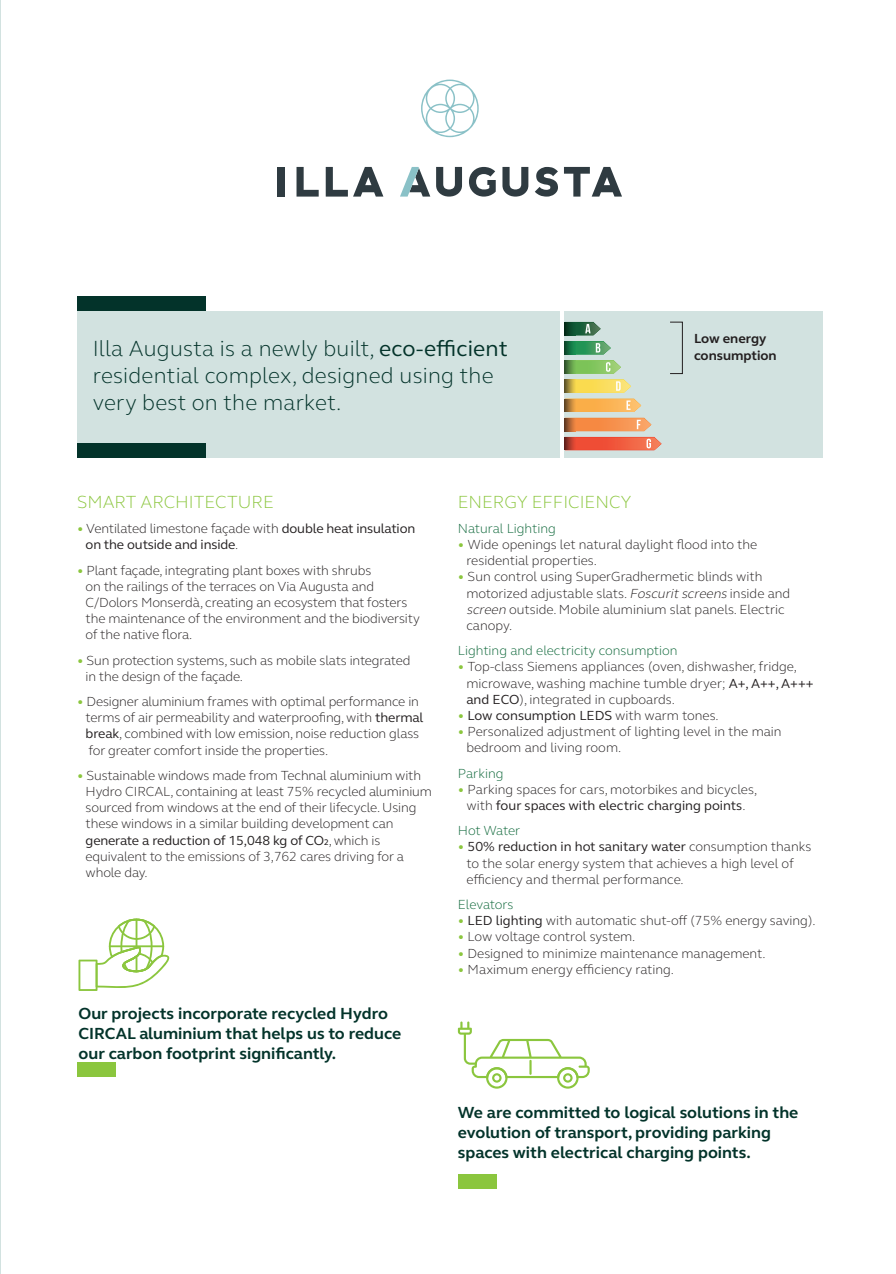
<style>
.page{position:relative;width:896px;height:1274px;background:#fff}
.page>*{position:absolute;margin:0;border:0;box-sizing:border-box;transform-origin:0 0}
.t1{font:300 22.5px/27px "FS Elliot Pro";letter-spacing:.01em;color:#03332a}
.t2{font:300 18px "FS Elliot Pro";color:#8bc63e}
.t3{font:700 16.5px/19.8px "FS Elliot Pro";color:#03332a}
.t4{font:300 13.5px/16.2px "FS Elliot Pro";letter-spacing:-.01em;color:#231f20}
.t5{font:13.5px/16.2px "FS Elliot Pro";letter-spacing:-.01em;color:#231f20}
.t6{font:300 13.5px "FS Elliot Pro";color:#0c6638}
.t7{font:700 13.5px/16.2px "FS Elliot Pro";color:#231f20}
.t8{font:300 13.5px "FS Elliot Pro";letter-spacing:-.025em;color:#0c6638}
.s1{font-weight:400}
.s2{font-weight:300;color:#8bc63e}
.s3{font-weight:300}
.s4{color:#8bc63e}
.s5{font-style:italic}
</style>
<div class="page">
<div style="left:77px;top:311px;width:483px;height:147px;background:#d2e2e0"></div>
<div style="left:564px;top:311px;width:258px;height:147px;background:#d2e2e0"></div>
<div style="left:458px;top:1174px;width:39px;height:15px;background:#8bc63e"></div>
<div style="left:77px;top:1062px;width:38px;height:15px;background:#8bc63e"></div>
<svg style="left:421px;top:80px;width:57px;height:57px"></svg>
<div style="left:277px;top:167px;width:7px;height:30px;background:#2f3b41"></div>
<svg style="left:296px;top:167px;width:22px;height:30px"></svg>
<svg style="left:326px;top:167px;width:57px;height:30px"></svg>
<svg style="left:400px;top:167px;width:30px;height:30px"></svg>
<svg style="left:436px;top:167px;width:26px;height:30px"></svg>
<svg style="left:469px;top:167px;width:26px;height:30px"></svg>
<svg style="left:502px;top:167px;width:26px;height:30px"></svg>
<svg style="left:535px;top:167px;width:23px;height:30px"></svg>
<svg style="left:564px;top:167px;width:58px;height:30px"></svg>
<svg style="left:78px;top:918px;width:92px;height:73px"></svg>
<svg style="left:458px;top:1021px;width:131px;height:68px"></svg>
<svg style="left:565px;top:322px;width:35px;height:13px"></svg>
<svg style="left:565px;top:341px;width:45px;height:13px"></svg>
<svg style="left:565px;top:360px;width:66px;height:33px"></svg>
<svg style="left:565px;top:399px;width:76px;height:13px"></svg>
<svg style="left:565px;top:418px;width:86px;height:13px"></svg>
<svg style="left:565px;top:437px;width:96px;height:13px"></svg>
<div style="left:77px;top:443px;width:128px;height:15px;background:#03332a"></div>
<div style="left:77px;top:296px;width:128px;height:15px;background:#03332a"></div>
<hr style="left:0;top:0;width:1px;height:1274px;background:#d2e2e0">
<h1 class="t1" style="left:93px;top:334px;width:416px">Illa Augusta is a newly built, <span class="s1">eco-efficient </span>residential complex, designed using the very best on the market.</h1>
<p class="t7" style="left:694px;top:331px;width:84px">Low energy consumption</p>
<h2 class="t2" style="left:77px;top:490px;width:198px">SMART ARCHITECTURE</h2>
<p class="t5" style="left:86px;top:520px;width:331px;text-indent:-9px"><span class="s2">•</span> <span class="s3">Ventilated limestone façade with</span> double heat insulation on the outside and inside<span class="s3">.</span></p>
<p class="t4" style="left:86px;top:561px;width:336px;text-indent:-9px"><span class="s4">•</span> Plant façade, integrating plant boxes with shrubs<br>on the railings of the terraces on Via Augusta and C/Dolors Monserdà, creating an ecosystem that fosters the maintenance of the environment and the biodiversity of the native flora.</p>
<p class="t4" style="left:86px;top:651px;width:326px;text-indent:-9px"><span class="s4">•</span> Sun protection systems, such as mobile slats integrated in the design of the façade.</p>
<p class="t4" style="left:86px;top:693px;width:339px;text-indent:-9px"><span class="s4">•</span> Designer aluminium frames with optimal performance in terms of air permeability and waterproofing, with <span class="s1">thermal break</span>, combined with low emission, noise reduction glass for greater comfort inside the properties.</p>
<p class="t4" style="left:86px;top:767px;width:348px;text-indent:-9px"><span class="s4">•</span> Sustainable windows made from Technal aluminium with Hydro CIRCAL, containing at least 75% recycled aluminium sourced from windows at the end of their lifecycle. Using these windows in a similar building development can <span class="s1">generate a reduction of 15,048 kg of CO2</span>, which is equivalent to the emissions of 3,762 cares driving for a whole day.</p>
<p class="t3" style="left:78px;top:1003px;width:324px">Our projects incorporate recycled Hydro<br>CIRCAL aluminium that helps us to reduce our carbon footprint significantly.</p>
<h2 class="t2" style="left:458px;top:489px;width:175px">ENERGY EFFICIENCY</h2>
<p class="t6" style="left:458px;top:519px;width:100px">Natural Lighting</p>
<p class="t4" style="left:466px;top:536px;width:292px;text-indent:-9px"><span class="s4">•</span> Wide openings let natural daylight flood into the residential properties.</p>
<p class="t4" style="left:466px;top:568px;width:325px;text-indent:-9px"><span class="s4">•</span> Sun control using SuperGradhermetic blinds with motorized adjustable slats. <span class="s5">Foscuritscreens</span>inside and <span class="s5">screen</span> outside. Mobile aluminium slat panels. Electric canopy.</p>
<p class="t6" style="left:458px;top:642px;width:221px">Lighting and electricity consumption</p>
<p class="t4" style="left:466px;top:658px;width:349px;text-indent:-9px"><span class="s4">•</span> Top-class Siemens appliances (oven, dishwasher, fridge, microwave, washing machine tumble dryer; <span class="s1">A+, A++, A+++ and ECO</span>), integrated in cupboards.</p>
<p class="t5" style="left:458px;top:707px;width:262px"><span class="s2">•</span> Low consumption LEDS <span class="s3">with warm tones.</span></p>
<p class="t4" style="left:466px;top:723px;width:317px;text-indent:-9px"><span class="s4">•</span> Personalized adjustment of lighting level in the main bedroom and living room.</p>
<p class="t6" style="left:458px;top:764px;width:47px">Parking</p>
<p class="t4" style="left:458px;top:781px;width:301px;text-align:center"><span class="s4">•</span> Parking spaces for cars, motorbikes and bicycles, with <span class="s1">four spaces with electric charging points</span>.</p>
<p class="t8" style="left:458px;top:822px;width:64px">Hot Water</p>
<p class="t4" style="left:466px;top:838px;width:346px;text-indent:-9px"><span class="s4">•</span> <span class="s1">50% reduction in hot sanitary water</span> consumption thanks to the solar energy system that achieves a high level of efficiency and thermal performance.</p>
<p class="t6" style="left:458px;top:895px;width:57px">Elevators</p>
<p class="t4" style="left:458px;top:912px;width:359px"><span class="s4">•</span> <span class="s1">LED lighting</span> with automatic shut-off (75% energy saving).</p>
<p class="t4" style="left:458px;top:928px;width:179px"><span class="s4">•</span> Low voltage control system.</p>
<p class="t4" style="left:458px;top:945px;width:309px"><span class="s4">•</span> Designed to minimize maintenance management.</p>
<p class="t4" style="left:458px;top:961px;width:218px"><span class="s4">•</span> Maximum energy efficiency rating.</p>
<p class="t3" style="left:458px;top:1102px;width:342px">We are committed to logical solutions in the evolution of transport, providing parking spaces with electrical charging points.</p>
</div>
